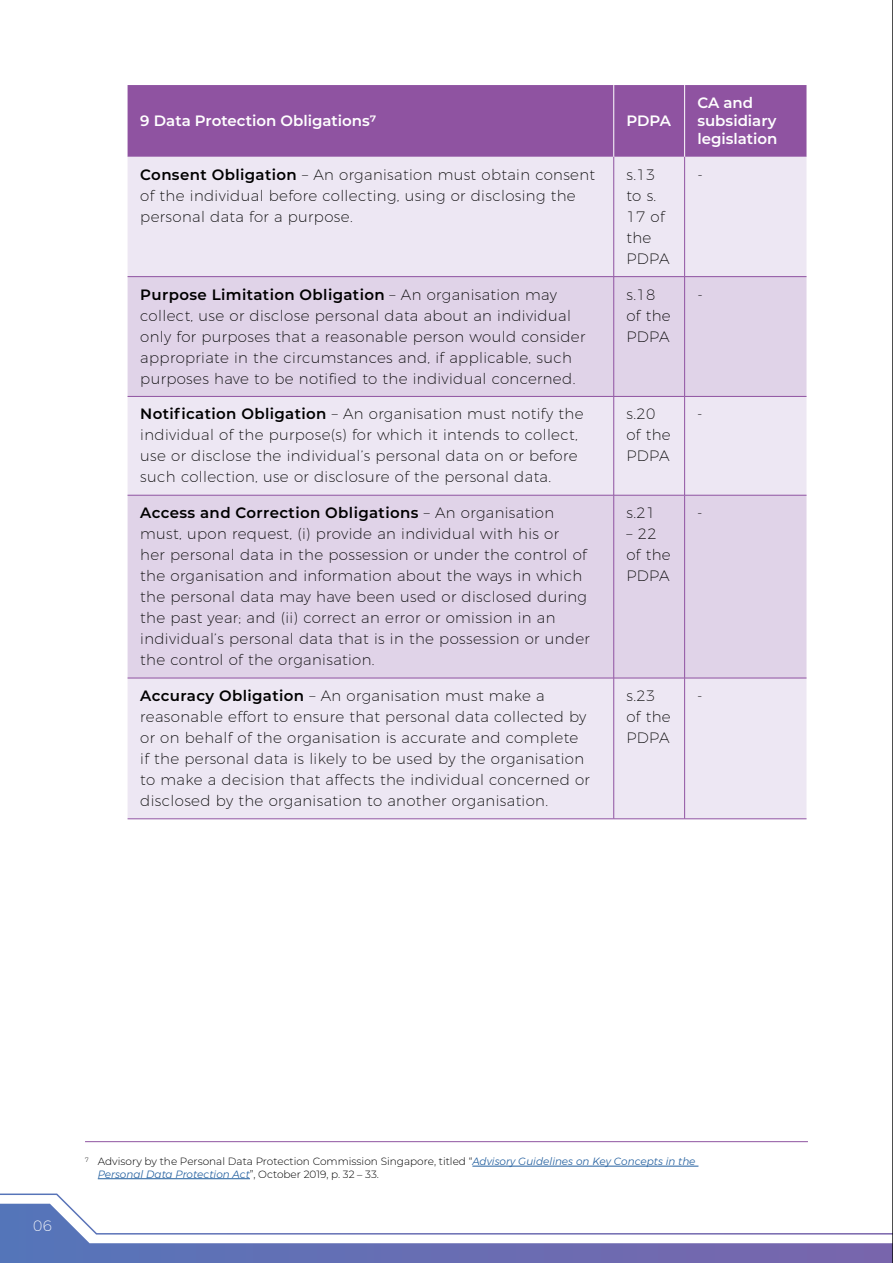
<style>
.page{position:relative;width:893px;height:1263px;background:#fff}
.page>*{position:absolute;margin:0;border:0;box-sizing:border-box;transform-origin:0 0}
.t1{font:200 15px/21px "Montserrat";letter-spacing:.025em;color:#000}
.t2{font:600 15px/18px "Montserrat";color:#fff}
.t3{font:200 15px "Montserrat";color:#fff}
.t4{font:300 10.5px/12.6px "Montserrat";color:#000}
.s1{font-weight:600}
.s2{font-style:italic;color:#215e9e}
</style>
<div class="page">
<svg style="left:0;top:1193px;width:892px;height:70px"></svg>
<hr style="left:892px;top:0;width:1px;height:1263px;background:#000">
<div style="left:128px;top:85px;width:678px;height:72px;background:#8f53a1"></div>
<div style="left:128px;top:157px;width:678px;height:661px;background:#ede7f3"></div>
<svg style="left:128px;top:277px;width:678px;height:401px;fill:#e0d3e8"></svg>
<hr style="left:613px;top:85px;width:1px;height:72px;background:#fff">
<hr style="left:684px;top:85px;width:1px;height:72px;background:#fff">
<hr style="left:613px;top:277px;width:1px;height:119px;background:#8f53a1">
<hr style="left:684px;top:277px;width:1px;height:119px;background:#8f53a1">
<hr style="left:613px;top:397px;width:1px;height:98px;background:#8f53a1">
<hr style="left:684px;top:397px;width:1px;height:98px;background:#8f53a1">
<hr style="left:613px;top:495px;width:1px;height:183px;background:#8f53a1">
<hr style="left:684px;top:495px;width:1px;height:183px;background:#8f53a1">
<hr style="left:613px;top:678px;width:1px;height:141px;background:#8f53a1">
<hr style="left:684px;top:678px;width:1px;height:141px;background:#8f53a1">
<hr style="left:613px;top:157px;width:1px;height:119px;background:#8f53a1">
<hr style="left:684px;top:157px;width:1px;height:119px;background:#8f53a1">
<hr style="left:128px;top:396px;width:486px;height:1px;background:#8f53a1">
<hr style="left:614px;top:396px;width:71px;height:1px;background:#8f53a1">
<hr style="left:685px;top:396px;width:121px;height:1px;background:#8f53a1">
<hr style="left:128px;top:495px;width:486px;height:1px;background:#8f53a1">
<hr style="left:614px;top:495px;width:71px;height:1px;background:#8f53a1">
<hr style="left:685px;top:495px;width:121px;height:1px;background:#8f53a1">
<hr style="left:128px;top:678px;width:486px;height:1px;background:#8f53a1">
<hr style="left:614px;top:678px;width:71px;height:1px;background:#8f53a1">
<hr style="left:685px;top:678px;width:121px;height:1px;background:#8f53a1">
<hr style="left:128px;top:818px;width:486px;height:1px;background:#8f53a1">
<hr style="left:614px;top:818px;width:71px;height:1px;background:#8f53a1">
<hr style="left:685px;top:818px;width:121px;height:1px;background:#8f53a1">
<hr style="left:128px;top:276px;width:486px;height:1px;background:#8f53a1">
<hr style="left:614px;top:276px;width:71px;height:1px;background:#8f53a1">
<hr style="left:685px;top:276px;width:121px;height:1px;background:#8f53a1">
<hr style="left:472px;top:1166px;width:226px;height:1px;background:#215e9e">
<hr style="left:98px;top:1178px;width:152px;height:1px;background:#215e9e">
<hr style="left:85px;top:1141px;width:723px;height:1px;background:#8f53a1">
<p class="t2" style="left:140px;top:111px;width:238px">9 Data Protection Obligations7</p>
<p class="t2" style="left:626px;top:111px;width:46px">PDPA</p>
<p class="t2" style="left:697px;top:93px;width:82px">CA and subsidiary legislation</p>
<p class="t1" style="left:140px;top:163px;width:456px"><span class="s1">Consent Obligation</span> – An organisation must obtain consent of the individual before collecting, using or disclosing the personal data for a purpose.</p>
<p class="t1" style="left:626px;top:163px;width:45px">s.13 to s.<br>17 of the<br>PDPA</p>
<p class="t1" style="left:697px;top:163px;width:7px">-</p>
<p class="t1" style="left:140px;top:282px;width:447px"><span class="s1">Purpose Limitation Obligation</span> – An organisation may collect, use or disclose personal data about an individual only for purposes that a reasonable person would consider appropriate in the circumstances and, if applicable, such purposes have to be notified to the individual concerned.</p>
<p class="t1" style="left:626px;top:282px;width:46px">s.18 of the<br>PDPA</p>
<p class="t1" style="left:697px;top:282px;width:7px">-</p>
<p class="t1" style="left:140px;top:402px;width:445px"><span class="s1">Notification Obligation</span> – An organisation must notify the individual of the purpose(s) for which it intends to collect, use or disclose the individual’s personal data on or before such collection, use or disclosure of the personal data.</p>
<p class="t1" style="left:626px;top:402px;width:46px">s.20 of the<br>PDPA</p>
<p class="t1" style="left:697px;top:402px;width:7px">-</p>
<p class="t1" style="left:140px;top:501px;width:451px"><span class="s1">Access and Correction Obligations</span> – An organisation must, upon request, (i) provide an individual with his or<br>her personal data in the possession or under the control of the organisation and information about the ways in which the personal data may have been used or disclosed during the past year; and (ii) correct an error or omission in an individual’s personal data that is in the possession or under the control of the organisation.</p>
<p class="t1" style="left:626px;top:501px;width:30px">s.21</p>
<p class="t1" style="left:697px;top:501px;width:7px">-</p>
<p class="t1" style="left:626px;top:522px;width:46px">– 22 of the<br>PDPA</p>
<p class="t1" style="left:140px;top:684px;width:451px"><span class="s1">Accuracy Obligation</span> – An organisation must make a reasonable effort to ensure that personal data collected by or on behalf of the organisation is accurate and complete if the personal data is likely to be used by the organisation to make a decision that affects the individual concerned or disclosed by the organisation to another organisation.</p>
<p class="t1" style="left:626px;top:684px;width:46px">s.23 of the<br>PDPA</p>
<p class="t1" style="left:697px;top:684px;width:7px">-</p>
<p class="t3" style="left:33px;top:1215px;width:20px">06</p>
<p class="t4" style="left:98px;top:1155px;width:599px;text-indent:-13px"><sup>7</sup> Advisory by the Personal Data Protection Commission Singapore, titled “<span class="s2">Advisory Guidelines on Key Concepts in the<br>Personal Data Protection Act</span>”, October 2019, p. 32 – 33.</p>
</div>
